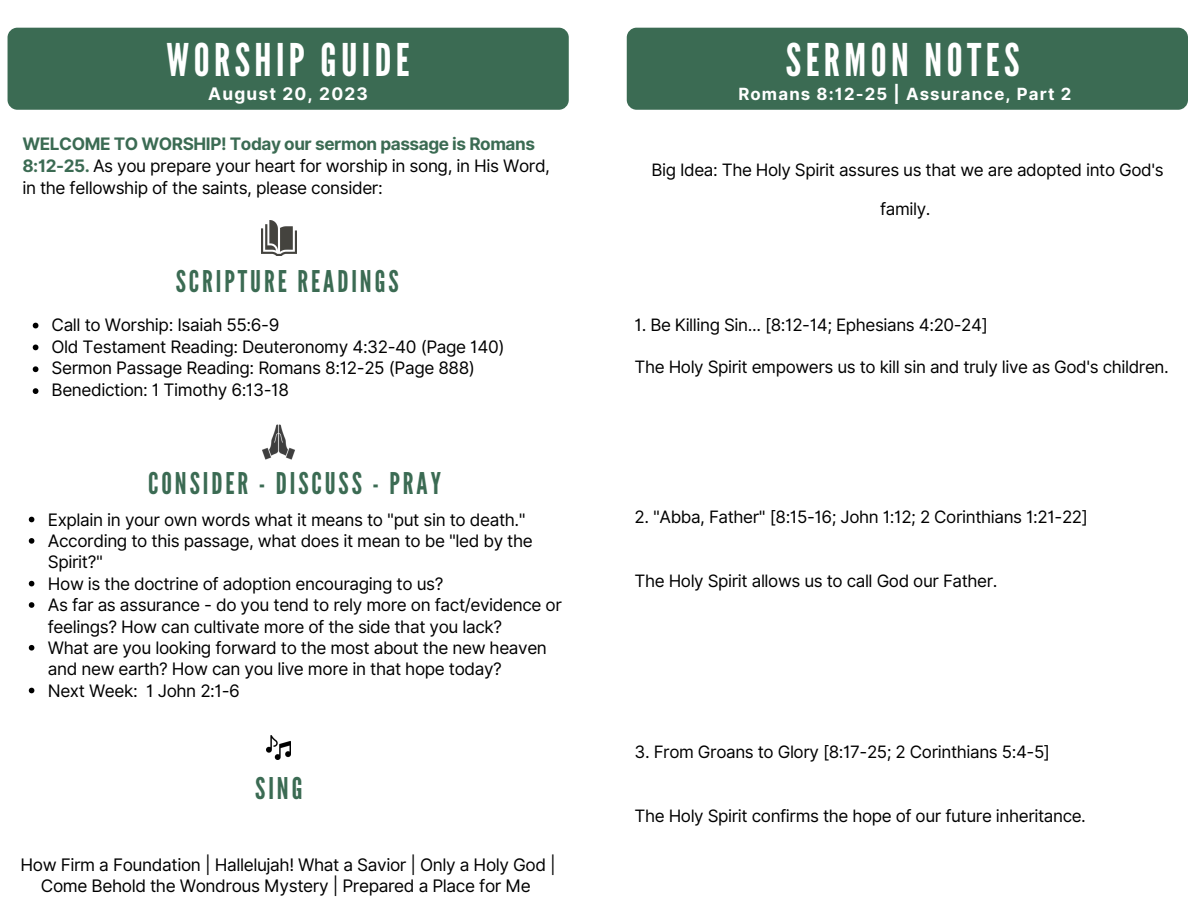
<style>
.page{position:relative;width:1188px;height:918px;background:#fff}
.page>*{position:absolute;margin:0;border:0;box-sizing:border-box;transform-origin:0 0}
.t1{font:45px "League Gothic";letter-spacing:.1em;color:#fff}
.t2{font:29.85px "League Gothic";letter-spacing:.1em;color:#3b6b53}
.t3{font:17.25px/21.3px "Inter";letter-spacing:-.025em;color:#000}
.t4{font:700 17.25px "Inter";letter-spacing:.07em;color:#fff}
.t5{font:17.1px "Inter";letter-spacing:-.025em;color:#000}
.t6{font:700 16.8px "Inter";letter-spacing:.07em;color:#fff}
.s1{font-weight:700;color:#3b6b53}
</style>
<div class="page">
<div style="left:8px;top:28px;width:561px;height:82px;background:#3b6b53;border-radius:10px"></div>
<div style="left:627px;top:28px;width:561px;height:82px;background:#3b6b53;border-radius:10px"></div>
<img style="left:266px;top:736px;width:25px;height:24px">
<img style="left:262px;top:424px;width:33px;height:36px">
<img style="left:262px;top:221px;width:34px;height:34px">
<svg style="left:33px;top:323px;width:5px;height:5px"></svg>
<svg style="left:33px;top:345px;width:5px;height:5px"></svg>
<svg style="left:33px;top:366px;width:5px;height:6px"></svg>
<svg style="left:33px;top:388px;width:5px;height:6px"></svg>
<svg style="left:29px;top:517px;width:5px;height:5px"></svg>
<svg style="left:29px;top:538px;width:5px;height:6px"></svg>
<svg style="left:29px;top:581px;width:5px;height:5px"></svg>
<svg style="left:29px;top:602px;width:5px;height:6px"></svg>
<svg style="left:29px;top:645px;width:5px;height:6px"></svg>
<svg style="left:29px;top:688px;width:5px;height:5px"></svg>
<p class="t1" style="left:166px;top:34px;width:245px">WORSHIP GUIDE</p>
<p class="t4" style="left:208px;top:84px;width:161px">August 20, 2023</p>
<p class="t3" style="left:22px;top:133px;width:529px;line-height:21.8px"><span class="s1">WELCOME TO WORSHIP! Today our sermon passage is Romans<br>8:12-25.</span> As you prepare your heart for worship in song, in His Word, in the fellowship of the saints, please consider:</p>
<p class="t2" style="left:176px;top:264px;width:224px">SCRIPTURE READINGS</p>
<p class="t3" style="left:52px;top:314px;width:229px">Call to Worship: Isaiah 55:6-9</p>
<p class="t3" style="left:52px;top:336px;width:455px">Old Testament Reading: Deuteronomy 4:32-40 (Page 140)</p>
<p class="t3" style="left:52px;top:358px;width:425px">Sermon Passage Reading: Romans 8:12-25 (Page 888)</p>
<p class="t3" style="left:52px;top:379px;width:239px">Benediction: 1 Timothy 6:13-18</p>
<p class="t2" style="left:148px;top:467px;width:294px">CONSIDER - DISCUSS - PRAY</p>
<p class="t3" style="left:48px;top:509px;width:479px">Explain in your own words what it means to "put sin to death."</p>
<p class="t3" style="left:48px;top:530px;width:486px">According to this passage, what does it mean to be "led by the<br>Spirit?"</p>
<p class="t3" style="left:48px;top:573px;width:397px">How is the doctrine of adoption encouraging to us?</p>
<p class="t3" style="left:48px;top:594px;width:516px">As far as assurance - do you tend to rely more on fact/evidence or feelings? How can cultivate more of the side that you lack?</p>
<p class="t3" style="left:48px;top:637px;width:501px">What are you looking forward to the most about the new heaven and new earth? How can you live more in that hope today?</p>
<p class="t3" style="left:48px;top:680px;width:194px">Next Week: 1 John 2:1-6</p>
<p class="t2" style="left:255px;top:771px;width:49px">SING</p>
<p class="t3" style="left:20px;top:854px;width:537px;text-align:center">How Firm a Foundation | Hallelujah! What a Savior | Only a Holy God |<br>Come Behold the Wondrous Mystery | Prepared a Place for Me</p>
<p class="t1" style="left:786px;top:34px;width:235px">SERMON NOTES</p>
<p class="t6" style="left:738px;top:83px;width:334px">Romans 8:12-25 | Assurance, Part 2</p>
<p class="t5" style="left:651px;top:160px;width:514px">Big Idea: The Holy Spirit assures us that we are adopted into God's</p>
<p class="t5" style="left:880px;top:198px;width:52px">family.</p>
<p class="t5" style="left:635px;top:314px;width:355px">1. Be Killing Sin... [8:12-14; Ephesians 4:20-24]</p>
<p class="t5" style="left:635px;top:357px;width:536px">The Holy Spirit empowers us to kill sin and truly live as God's children.</p>
<p class="t5" style="left:635px;top:506px;width:455px">2. "Abba, Father" [8:15-16; John 1:12; 2 Corinthians 1:21-22]</p>
<p class="t5" style="left:635px;top:571px;width:365px">The Holy Spirit allows us to call God our Father.</p>
<p class="t5" style="left:635px;top:742px;width:417px">3. From Groans to Glory [8:17-25; 2 Corinthians 5:4-5]</p>
<p class="t5" style="left:635px;top:806px;width:453px">The Holy Spirit confirms the hope of our future inheritance.</p>
</div>
